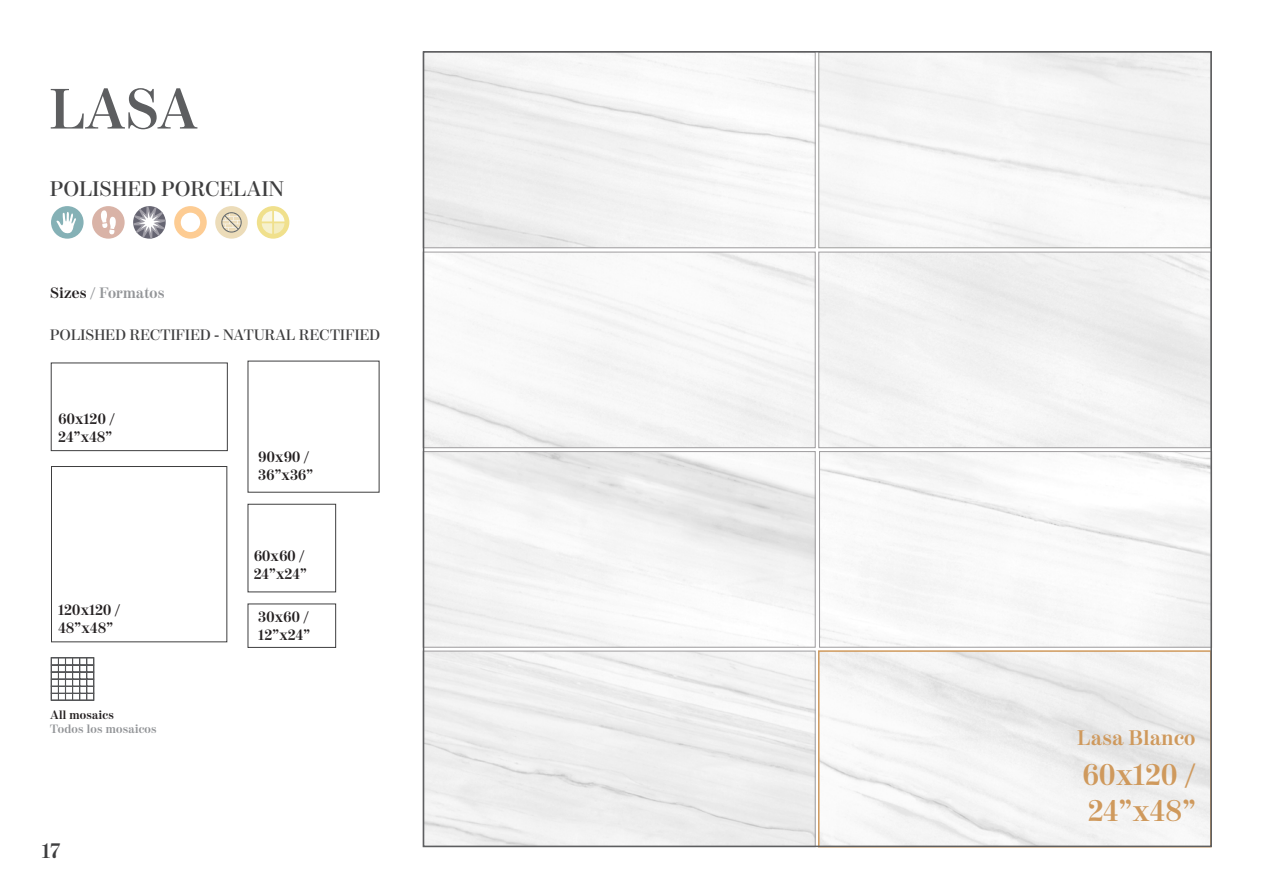
<style>
.page{position:relative;width:1263px;height:893px;background:#fff}
.page>*{position:absolute;margin:0;border:0;box-sizing:border-box;transform-origin:0 0}
.TITULO_COLECCION{font:700 56.55px "Moderno FB";color:#5d5e60}
.Tamaño_foto{font:700 30px/36px "Moderno FB";letter-spacing:.02em;color:#cf995c}
.Material_Colección_2{font:600 21px "Moderno FB";letter-spacing:.02em;color:#3e3e3f}
.Texto_foto{font:700 21px "Moderno FB";letter-spacing:.02em;color:#cf995c}
.t1{font:700 21px "Moderno FB";color:#3e3e3f}
.Tamaño_piezas{font:700 15px/18px "Moderno FB";letter-spacing:.02em;color:#231f20}
.Material_Colección_2-2{font:600 15px "Moderno FB";letter-spacing:.02em;color:#3e3e3f}
.Tamaño_piezas-2{font:700 15px "Moderno FB";letter-spacing:.02em;color:#939598}
.Tamaño_piezas-3{font:700 12px/14.4px "Moderno FB";letter-spacing:.02em;color:#939598}
.s1{color:#231f20}
</style>
<div class="page">
<div style="left:818px;top:252px;width:393px;height:196px;border:1px solid #9e9c9e"></div>
<div style="left:423px;top:252px;width:392px;height:196px;border:1px solid #9e9c9e"></div>
<img style="left:821px;top:453px;width:388px;height:193px">
<div style="left:819px;top:451px;width:393px;height:197px;border:1px solid #9e9c9e"></div>
<div style="left:818px;top:650px;width:393px;height:197px;border:2px solid #cf995c"></div>
<div style="left:423px;top:451px;width:392px;height:197px;border:1px solid #9e9c9e"></div>
<div style="left:51px;top:466px;width:176px;height:176px;border:1px solid #3e3e3f"></div>
<div style="left:51px;top:363px;width:177px;height:88px;border:1px solid #3e3e3f"></div>
<svg style="left:51px;top:657px;width:43px;height:44px"></svg>
<div style="left:51px;top:206px;width:33px;height:33px;background:#85b1b6;border-radius:50%"></div>
<svg style="left:56px;top:212px;width:20px;height:22px"></svg>
<div style="left:257px;top:206px;width:32px;height:33px;background:#f0e08c;border-radius:50%"></div>
<svg style="left:262px;top:211px;width:22px;height:23px"></svg>
<div style="left:92px;top:206px;width:33px;height:33px;background:#d9b3a7;border-radius:50%"></div>
<svg style="left:101px;top:210px;width:15px;height:24px"></svg>
<svg style="left:133px;top:206px;width:33px;height:33px"></svg>
<div style="left:174px;top:206px;width:33px;height:33px;background:#fdcc93;border-radius:50%"></div>
<div style="left:181px;top:213px;width:19px;height:19px;background:#fff;border-radius:50%"></div>
<div style="left:215px;top:206px;width:33px;height:33px;background:#ecdcb9;border-radius:50%"></div>
<svg style="left:221px;top:212px;width:21px;height:21px"></svg>
<div style="left:248px;top:604px;width:88px;height:44px;border:1px solid #3e3e3f"></div>
<div style="left:248px;top:504px;width:88px;height:88px;border:1px solid #3e3e3f"></div>
<p class="TITULO_COLECCION" style="left:50px;top:78px;width:149px">LASA</p>
<p class="Material_Colección_2" style="left:50px;top:177px;width:235px">POLISHED PORCELAIN</p>
<p class="Tamaño_piezas-2" style="left:50px;top:285px;width:116px"><span class="s1">Sizes</span> / Formatos</p>
<p class="Material_Colección_2-2" style="left:50px;top:326px;width:331px">POLISHED RECTIFIED - NATURAL RECTIFIED</p>
<p class="Tamaño_piezas" style="left:58px;top:410px;width:58px">60x120 /<br>24”x48”</p>
<p class="Tamaño_piezas" style="left:58px;top:601px;width:63px">120x120 /<br>48”x48”</p>
<p class="Tamaño_piezas-3" style="left:50px;top:708px;width:108px"><span class="s1">All mosaics<br></span>Todos los mosaicos</p>
<p class="t1" style="left:42px;top:839px;width:19px">17</p>
<p class="Tamaño_piezas" style="left:259px;top:449px;width:56px">90x90 /<br>36”x36”</p>
<p class="Tamaño_piezas" style="left:254px;top:548px;width:54px">60x60 /<br>24”x24”</p>
<p class="Tamaño_piezas" style="left:259px;top:608px;width:53px">30x60 /<br>12”x24”</p>
<p class="Texto_foto" style="left:1077px;top:726px;width:119px">Lasa Blanco</p>
<p class="Tamaño_foto" style="left:1083px;top:758px;width:114px">60x120 /<br>24”x48”</p>
</div>
